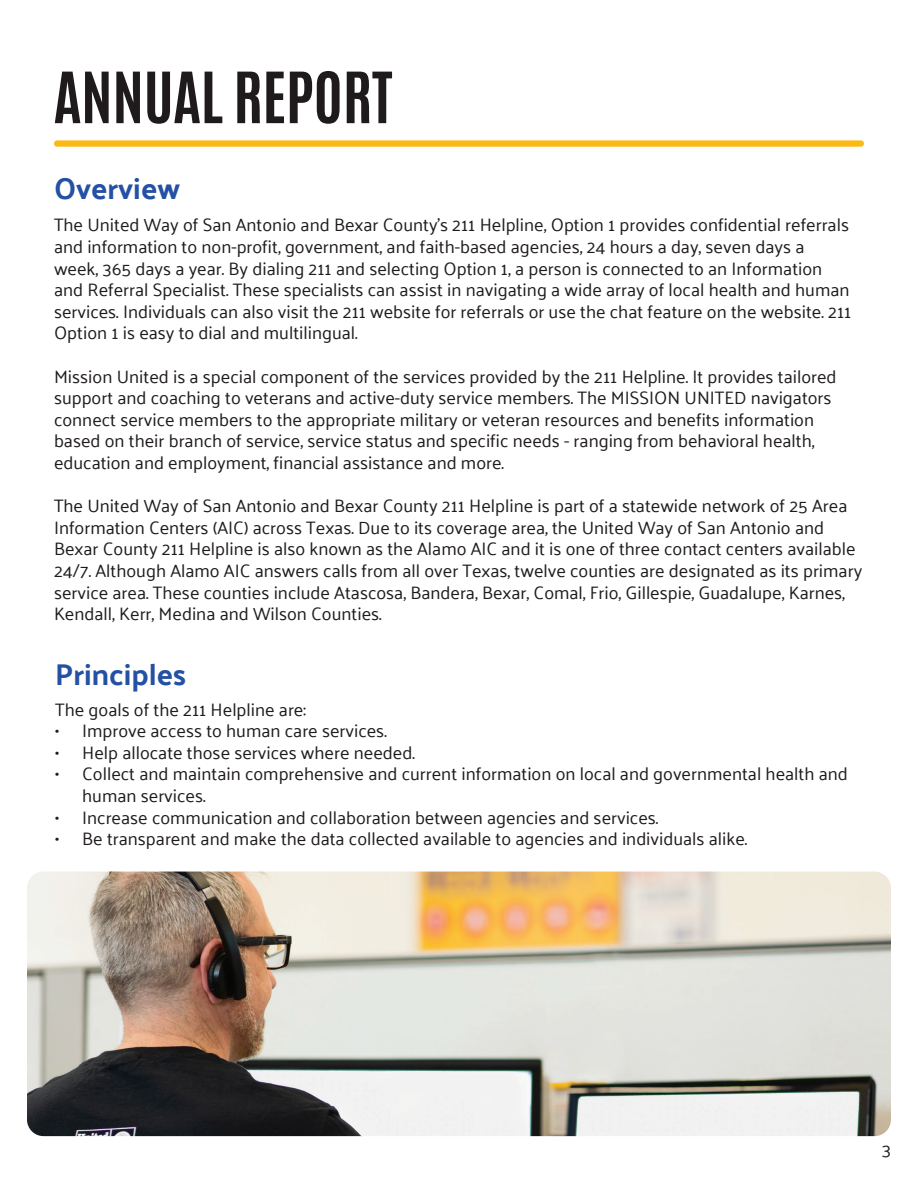
<style>
.page{position:relative;width:918px;height:1188px;background:#fff}
.page>*{position:absolute;margin:0;border:0;box-sizing:border-box;transform-origin:0 0}
.t1{font:60px "Antonio";color:#1f1b1d}
.t2{font:700 30px "Palanquin";color:#2451a3}
.t3{font:18px/21.6px "Palanquin";color:#1f1b1d}
.t4{font:18px "Palanquin";color:#231f20}
</style>
<div class="page">
<img style="left:27px;top:872px;width:864px;height:264px">
<div style="left:54px;top:140px;width:810px;height:7px;background:#fcb814;border-radius:3px"></div>
<h1 class="t1" style="left:54px;top:55px;width:340px">ANNUAL REPORT</h1>
<h2 class="t2" style="left:54px;top:172px;width:127px">Overview</h2>
<p class="t3" style="left:54px;top:214px;width:799px">The United Way of San Antonio and Bexar County’s 211 Helpline, Option 1 provides confidential referrals and information to non-profit, government, and faith-based agencies, 24 hours a day, seven days a week, 365 days a year. By dialing 211 and selecting Option 1, a person is connected to an Information and Referral Specialist. These specialists can assist in navigating a wide array of local health and human services. Individuals can also visit the 211 website for referrals or use the chat feature on the website. 211<br>Option 1 is easy to dial and multilingual.</p>
<p class="t3" style="left:54px;top:366px;width:784px">Mission United is a special component of the services provided by the 211 Helpline. It provides tailored support and coaching to veterans and active-duty service members. The MISSION UNITED navigators connect service members to the appropriate military or veteran resources and benefits information based on their branch of service, service status and specific needs - ranging from behavioral health, education and employment, financial assistance and more.</p>
<p class="t3" style="left:54px;top:495px;width:810px">The United Way of San Antonio and Bexar County 211 Helpline is part of a statewide network of 25 Area Information Centers (AIC) across Texas. Due to its coverage area, the United Way of San Antonio and Bexar County 211 Helpline is also known as the Alamo AIC and it is one of three contact centers available 24/7. Although Alamo AIC answers calls from all over Texas, twelve counties are designated as its primary service area. These counties include Atascosa, Bandera, Bexar, Comal, Frio, Gillespie, Guadalupe, Karnes, Kendall, Kerr, Medina and Wilson Counties.</p>
<h2 class="t2" style="left:55px;top:657px;width:133px">Principles</h2>
<p class="t3" style="left:55px;top:699px;width:252px">The goals of the 211 Helpline are:</p>
<p class="t3" style="left:55px;top:720px;width:333px">• Improve access to human care services.</p>
<p class="t3" style="left:55px;top:742px;width:361px">• Help allocate those services where needed.</p>
<p class="t3" style="left:82px;top:763px;width:767px;text-indent:-27px">• Collect and maintain comprehensive and current information on local and governmental health and human services.</p>
<p class="t3" style="left:55px;top:807px;width:605px">• Increase communication and collaboration between agencies and services.</p>
<p class="t3" style="left:55px;top:828px;width:694px">• Be transparent and make the data collected available to agencies and individuals alike.</p>
<p class="t4" style="left:882px;top:1139px;width:11px">3</p>
</div>
